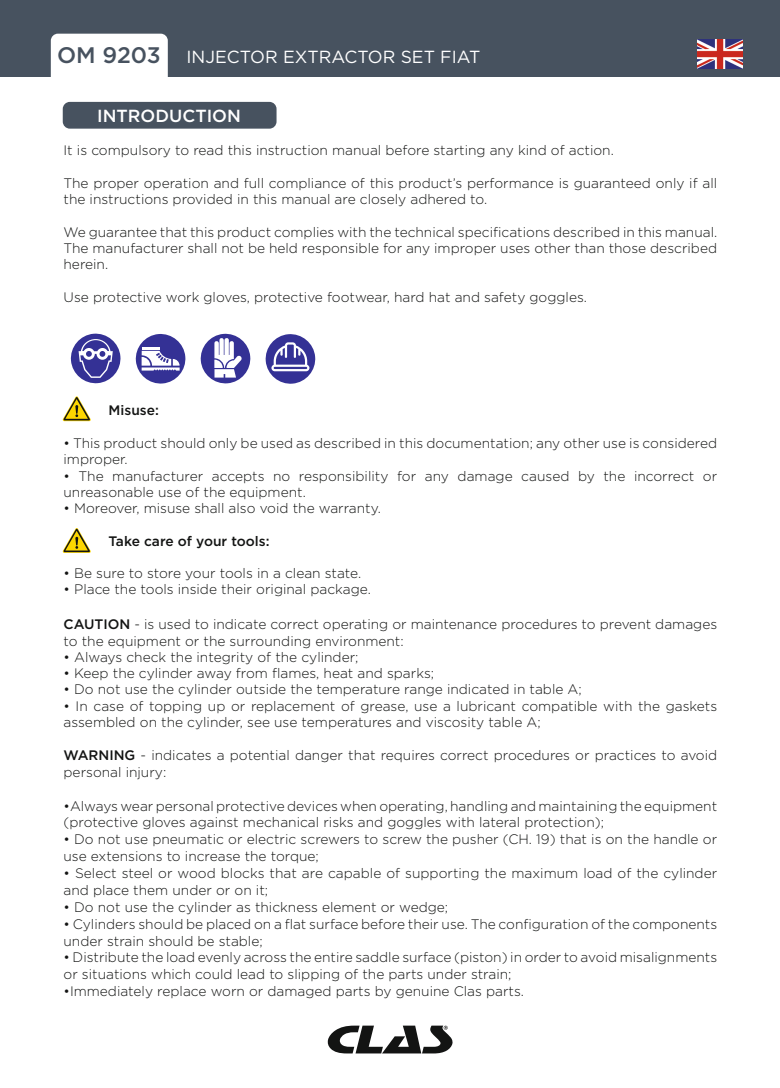
<style>
.page{position:relative;width:780px;height:1088px;background:#fff}
.page>*{position:absolute;margin:0;border:0;box-sizing:border-box;transform-origin:0 0}
.t1{font:17.5px "Gotham";color:#fff}
.t2{font:500 17.5px "Gotham";color:#fff}
.t3{font:300 13.75px/16.9px "Gotham";color:#131413}
.t4{font:500 13.75px "Gotham";color:#131413}
.s1{font-weight:500;font-size:22.5px;color:#47525f}
.s2{font-weight:500}
</style>
<div class="page">
<div style="left:0;top:0;width:762px;height:77px;background:#47525f"></div>
<div style="left:762px;top:0;width:18px;height:77px;background:#47525f"></div>
<div style="left:51px;top:34px;width:117px;height:58px;background:#fff;border-radius:7px"></div>
<svg style="left:327px;top:1025px;width:125px;height:28px"></svg>
<img style="left:698px;top:39px;width:44px;height:30px">
<div style="left:63px;top:102px;width:213px;height:27px;background:#47525f;border-radius:7px"></div>
<svg style="left:62px;top:396px;width:29px;height:25px"></svg>
<svg style="left:71px;top:334px;width:50px;height:50px"></svg>
<svg style="left:135px;top:334px;width:51px;height:50px"></svg>
<svg style="left:200px;top:334px;width:51px;height:50px"></svg>
<svg style="left:265px;top:334px;width:50px;height:50px"></svg>
<svg style="left:62px;top:528px;width:29px;height:25px"></svg>
<p class="t1" style="left:57px;top:45px;width:425px"><span class="s1">OM 9203</span> INJECTOR EXTRACTOR SET FIAT</p>
<p class="t2" style="left:97px;top:105px;width:145px">INTRODUCTION</p>
<p class="t3" style="left:64px;top:142px;width:551px">It is compulsory to read this instruction manual before starting any kind of action.</p>
<p class="t3" style="left:64px;top:175px;width:655px;line-height:16.2px">The proper operation and full compliance of this product’s performance is guaranteed only if all the instructions provided in this manual are closely adhered to.</p>
<p class="t3" style="left:64px;top:223px;width:655px;line-height:16.2px;text-align:justify">We guarantee that this product complies with the technical specifications described in this manual.<br>The manufacturer shall not be held responsible for any improper uses other than those described herein.</p>
<p class="t3" style="left:64px;top:288px;width:525px">Use protective work gloves, protective footwear, hard hat and safety goggles.</p>
<p class="t4" style="left:109px;top:402px;width:52px">Misuse:</p>
<p class="t3" style="left:64px;top:435px;width:655px;line-height:16.2px">• This product should only be used as described in this documentation; any other use is considered improper.</p>
<p class="t3" style="left:64px;top:467px;width:655px;line-height:16.2px">• The manufacturer accepts no responsibility for any damage caused by the incorrect or unreasonable use of the equipment.</p>
<p class="t3" style="left:64px;top:499px;width:319px">• Moreover, misuse shall also void the warranty.</p>
<p class="t4" style="left:109px;top:532px;width:162px">Take care of your tools:</p>
<p class="t3" style="left:64px;top:564px;width:299px">• Be sure to store your tools in a clean state.</p>
<p class="t3" style="left:64px;top:581px;width:309px">• Place the tools inside their original package.</p>
<p class="t3" style="left:64px;top:615px;width:655px"><span class="s2">CAUTION</span> - is used to indicate correct operating or maintenance procedures to prevent damages to the equipment or the surrounding environment:</p>
<p class="t3" style="left:64px;top:648px;width:296px">• Always check the integrity of the cylinder;</p>
<p class="t3" style="left:64px;top:664px;width:372px">• Keep the cylinder away from flames, heat and sparks;</p>
<p class="t3" style="left:64px;top:681px;width:519px">• Do not use the cylinder outside the temperature range indicated in table A;</p>
<p class="t3" style="left:64px;top:697px;width:655px;line-height:16.2px">• In case of topping up or replacement of grease, use a lubricant compatible with the gaskets assembled on the cylinder, see use temperatures and viscosity table A;</p>
<p class="t3" style="left:64px;top:746px;width:655px"><span class="s2">WARNING</span> - indicates a potential danger that requires correct procedures or practices to avoid personal injury:</p>
<p class="t3" style="left:64px;top:797px;width:655px">•Always wear personal protective devices when operating, handling and maintaining the equipment (protective gloves against mechanical risks and goggles with lateral protection);</p>
<p class="t3" style="left:64px;top:831px;width:655px">• Do not use pneumatic or electric screwers to screw the pusher (CH. 19) that is on the handle or use extensions to increase the torque;</p>
<p class="t3" style="left:64px;top:864px;width:655px">• Select steel or wood blocks that are capable of supporting the maximum load of the cylinder and place them under or on it;</p>
<p class="t3" style="left:64px;top:898px;width:386px">• Do not use the cylinder as thickness element or wedge;</p>
<p class="t3" style="left:64px;top:915px;width:655px">• Cylinders should be placed on a flat surface before their use. The configuration of the components under strain should be stable;</p>
<p class="t3" style="left:64px;top:949px;width:655px">• Distribute the load evenly across the entire saddle surface (piston) in order to avoid misalignments or situations which could lead to slipping of the parts under strain;</p>
<p class="t3" style="left:64px;top:982px;width:462px">•Immediately replace worn or damaged parts by genuine Clas parts.</p>
</div>
